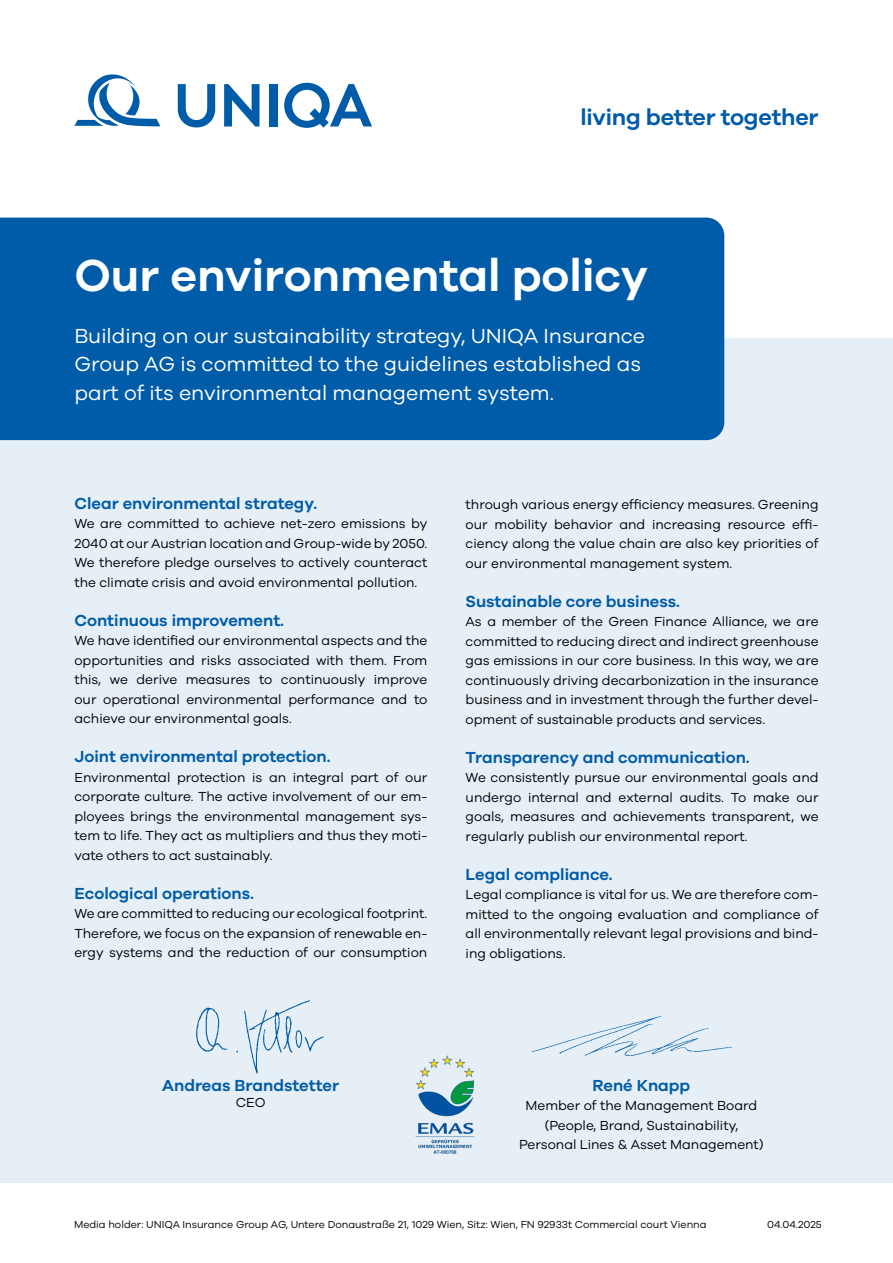
<style>
.page{position:relative;width:893px;height:1263px;background:#fff}
.page>*{position:absolute;margin:0;border:0;box-sizing:border-box;transform-origin:0 0}
.t1{font:600 46.2px "UNIQA Galano";color:#fff}
.t2{font:600 23.25px "UNIQA Galano";letter-spacing:-.01em;color:#005ca9}
.t3{font:21px/28.5px "UNIQA Galano";color:#fff}
.t4{font:600 16.5px "UNIQA Galano";color:#005ca9}
.t5{font:13.5px/19.5px "UNIQA Galano";color:#000;text-align:justify}
.t6{font:10.5px "UNIQA Galano";color:#000}
</style>
<div class="page">
<div style="left:0;top:338px;width:893px;height:844px;background:#e6eff6"></div>
<svg style="left:74px;top:74px;width:86px;height:52px"></svg>
<svg style="left:178px;top:84px;width:37px;height:43px"></svg>
<svg style="left:224px;top:84px;width:35px;height:43px"></svg>
<div style="left:269px;top:84px;width:8px;height:42px;background:#005ca9"></div>
<svg style="left:284px;top:83px;width:88px;height:45px"></svg>
<div style="left:0;top:218px;width:724px;height:222px;background:#005ca9"></div>
<img style="left:416px;top:1055px;width:58px;height:99px">
<img style="left:195px;top:1000px;width:129px;height:74px">
<img style="left:532px;top:1015px;width:199px;height:41px">
<h2 class="t2" style="left:580px;top:103px;width:240px">living better together</h2>
<h1 class="t1" style="left:74px;top:247px;width:575px">Our environmental policy</h1>
<h3 class="t3" style="left:74px;top:321px;width:572px">Building on our sustainability strategy, UNIQA Insurance<br>Group AG is committed to the guidelines established as part of its environmental management system.</h3>
<p class="t4" style="left:74px;top:493px;width:244px">Clear environmental strategy.</p>
<p class="t5" style="left:74px;top:514px;width:354px">We are committed to achieve net-zero emissions by 2040 at our Austrian location and Group-wide by 2050.<br>We therefore pledge ourselves to actively counteract the climate crisis and avoid environmental pollution.</p>
<p class="t4" style="left:74px;top:610px;width:211px">Continuous improvement.</p>
<p class="t5" style="left:74px;top:631px;width:354px">We have identified our environmental aspects and the opportunities and risks associated with them. From this, we derive measures to continuously improve our operational environmental performance and to achieve our environmental goals.</p>
<p class="t4" style="left:74px;top:747px;width:258px">Joint environmental protection.</p>
<p class="t5" style="left:74px;top:767px;width:354px">Environmental protection is an integral part of our corporate culture. The active involvement of our em&shy;ployees brings the environmental management sys&shy;tem to life. They act as multipliers and thus they moti&shy;vate others to act sustainably.</p>
<p class="t4" style="left:74px;top:883px;width:181px">Ecological operations.</p>
<p class="t5" style="left:74px;top:904px;width:354px">We are committed to reducing our ecological footprint.<br>Therefore, we focus on the expansion of renewable en&shy;ergy systems and the reduction of our consumption</p>
<p class="t5" style="left:466px;top:494px;width:354px">through various energy efficiency measures. Greening our mobility behavior and increasing resource effi&shy;ciency along the value chain are also key priorities of our environmental management system.</p>
<p class="t4" style="left:466px;top:591px;width:216px">Sustainable core business.</p>
<p class="t5" style="left:466px;top:611px;width:354px">As a member of the Green Finance Alliance, we are committed to reducing direct and indirect greenhouse gas emissions in our core business. In this way, we are continuously driving decarbonization in the insurance business and in investment through the further devel&shy;opment of sustainable products and services.</p>
<p class="t4" style="left:466px;top:747px;width:286px">Transparency and communication.</p>
<p class="t5" style="left:466px;top:767px;width:354px">We consistently pursue our environmental goals and undergo internal and external audits. To make our goals, measures and achievements transparent, we regularly publish our environmental report.</p>
<p class="t4" style="left:466px;top:864px;width:149px">Legal compliance.</p>
<p class="t5" style="left:466px;top:884px;width:354px">Legal compliance is vital for us. We are therefore com&shy;mitted to the ongoing evaluation and compliance of all environmentally relevant legal provisions and bind&shy;ing obligations.</p>
<p class="t4" style="left:162px;top:1075px;width:178px">Andreas Brandstetter</p>
<p class="t5" style="left:236px;top:1093px;width:31px">CEO</p>
<p class="t4" style="left:593px;top:1075px;width:99px">René Knapp</p>
<p class="t5" style="left:519px;top:1096px;width:246px;text-align:center">Member of the Management Board (People, Brand, Sustainability,<br>Personal Lines &amp; Asset Management)</p>
<p class="t6" style="left:74px;top:1218px;width:634px">Media holder: UNIQA Insurance Group AG, Untere Donaustraße 21, 1029 Wien, Sitz: Wien, FN 92933t Commercial court Vienna</p>
<p class="t6" style="left:767px;top:1218px;width:56px">04.04.2025</p>
</div>
